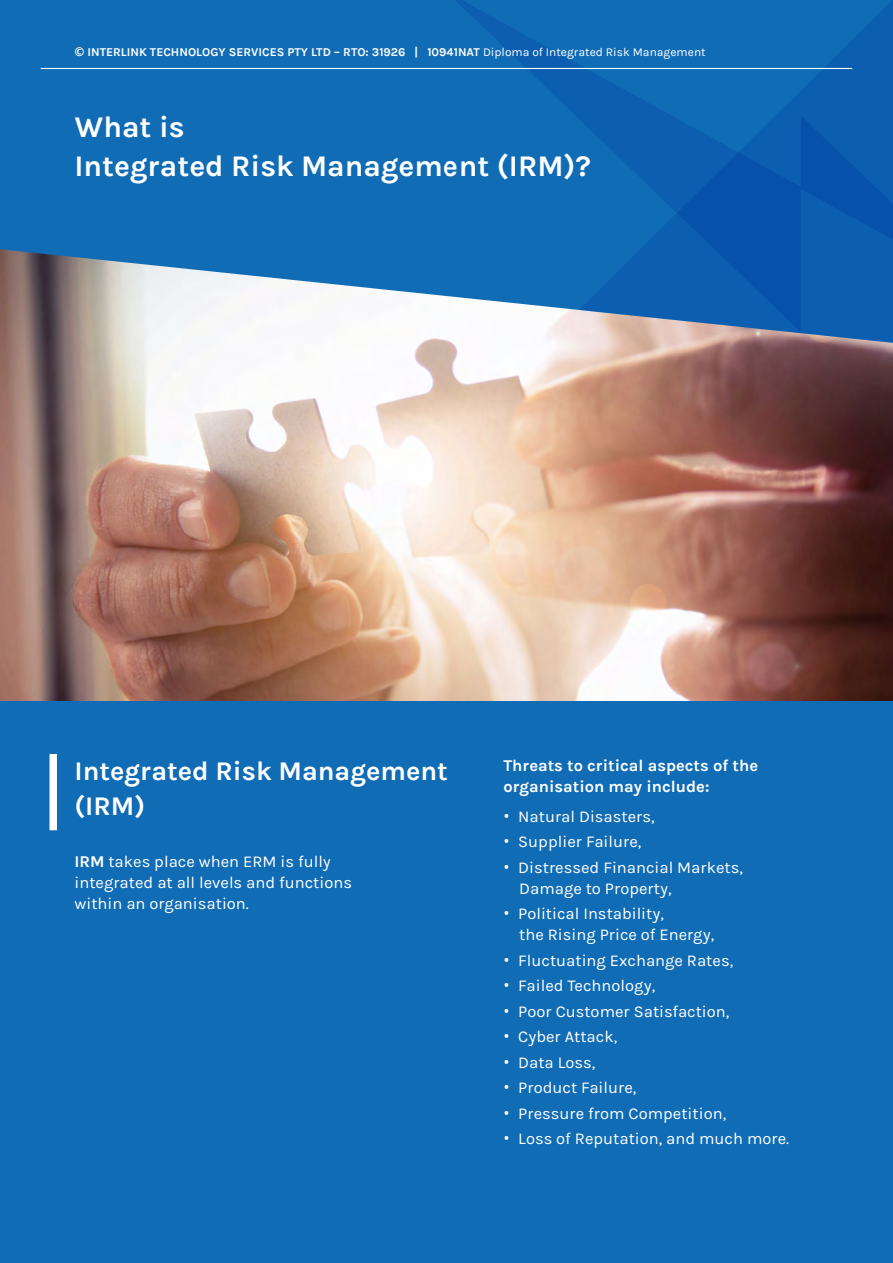
<style>
.page{position:relative;width:893px;height:1263px;background:#fff}
.page>*{position:absolute;margin:0;border:0;box-sizing:border-box;transform-origin:0 0}
.t1{font:700 30px "Karla";color:#fff}
.t2{font:700 27px/34.5px "Karla";color:#fff}
.t3{font:16.5px/21px "Karla";color:#fff}
.t4{font:700 16.5px/21px "Karla";color:#fff}
.t5{font:700 12px "Karla";color:#fff}
.s1{font-family:"Droid Sans"}
.s2{font-weight:400}
.s3{font-weight:700}
.s4{font-family:"Open Sans"}
</style>
<div class="page">
<div style="left:0;top:643px;width:893px;height:620px;background:#116cb6"></div>
<img style="left:0;top:343px;width:893px;height:357px">
<svg style="left:0;top:0;width:578px;height:343px;background:#3a81bb"></svg>
<svg style="left:578px;top:0;width:315px;height:345px;background:#306fae"></svg>
<svg style="left:801px;top:115px;width:92px;height:172px;background:#095aae"></svg>
<svg style="left:446px;top:0;width:355px;height:332px;background:#1a6cb5"></svg>
<div style="left:50px;top:754px;width:7px;height:76px;background:#fff"></div>
<hr style="left:41px;top:68px;width:811px;height:1px;background:#fff">
<p class="t5" style="left:74px;top:45px;width:633px"><span class="s1">©</span> INTERLINK TECHNOLOGY SERVICES PTY LTD – RTO: 31926 | 10941NAT <span class="s2">Diploma of Integrated Risk Management</span></p>
<p class="t1" style="left:74px;top:110px;width:112px">What is</p>
<p class="t1" style="left:74px;top:149px;width:518px">Integrated Risk Management (IRM)?</p>
<p class="t2" style="left:74px;top:754px;width:375px">Integrated Risk Management (IRM)</p>
<p class="t3" style="left:74px;top:851px;width:279px"><span class="s3">IRM</span> takes place when ERM is fully integrated at all levels and functions within an organisation.</p>
<p class="t4" style="left:503px;top:755px;width:256px">Threats to critical aspects of the organisation may include:</p>
<p class="t3" style="left:503px;top:806px;width:153px"><span class="s4">•</span> Natural Disasters,</p>
<p class="t3" style="left:503px;top:831px;width:139px"><span class="s4">•</span> Supplier Failure,</p>
<p class="t3" style="left:503px;top:857px;width:241px"><span class="s4">•</span> Distressed Financial Markets,</p>
<p class="t3" style="left:519px;top:878px;width:154px">Damage to Property,</p>
<p class="t3" style="left:503px;top:903px;width:162px"><span class="s4">•</span> Political Instability,</p>
<p class="t3" style="left:519px;top:924px;width:197px">the Rising Price of Energy,</p>
<p class="t3" style="left:503px;top:950px;width:231px"><span class="s4">•</span> Fluctuating Exchange Rates,</p>
<p class="t3" style="left:503px;top:975px;width:153px"><span class="s4">•</span> Failed Technology,</p>
<p class="t3" style="left:503px;top:1001px;width:227px"><span class="s4">•</span> Poor Customer Satisfaction,</p>
<p class="t3" style="left:503px;top:1026px;width:115px"><span class="s4">•</span> Cyber Attack,</p>
<p class="t3" style="left:503px;top:1052px;width:93px"><span class="s4">•</span> Data Loss,</p>
<p class="t3" style="left:503px;top:1077px;width:134px"><span class="s4">•</span> Product Failure,</p>
<p class="t3" style="left:503px;top:1103px;width:224px"><span class="s4">•</span> Pressure from Competition,</p>
<p class="t3" style="left:503px;top:1128px;width:287px"><span class="s4">•</span> Loss of Reputation, and much more.</p>
</div>
